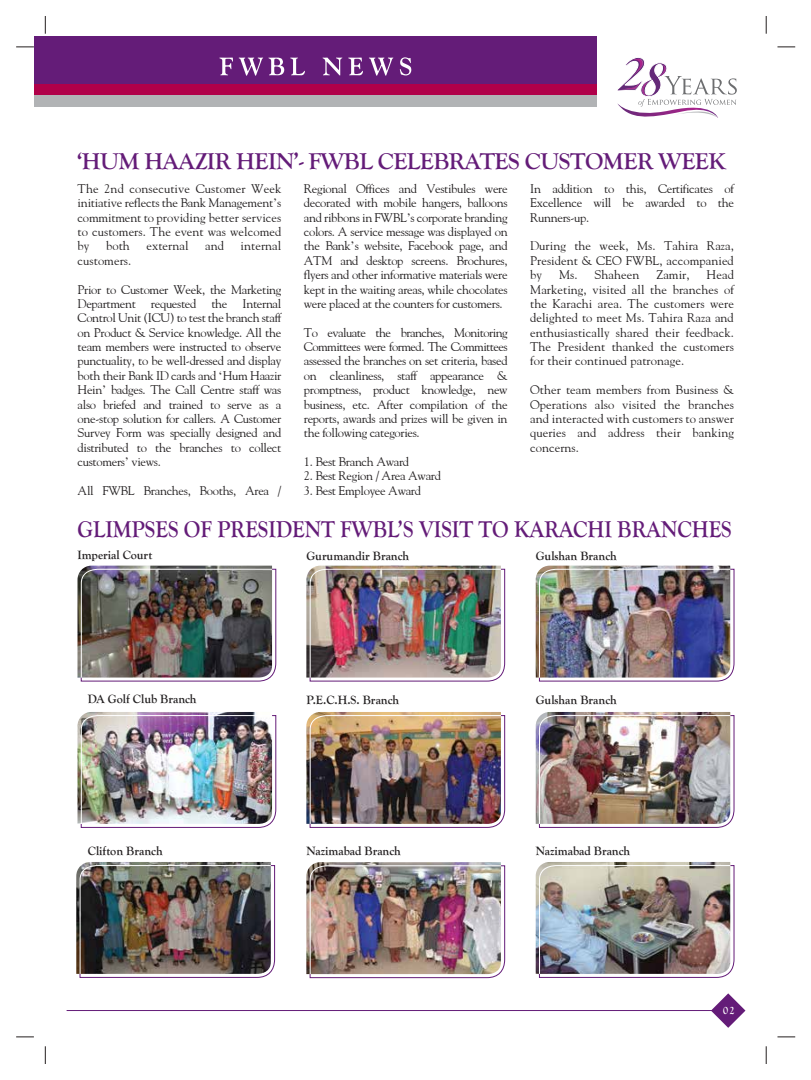
<style>
.page{position:relative;width:811px;height:1080px;background:#fff}
.page>*{position:absolute;margin:0;border:0;box-sizing:border-box;transform-origin:0 0}
.t1{font:700 23.75px "Goudy Old Style T";color:#641c78;scale:.9 1}
.t2{font:700 23.75px "Goudy Old Style T";letter-spacing:-.02em;color:#641c78}
.t3{font:12.5px/14.4px "Goudy";letter-spacing:-.025em;color:#221f20;text-align:justify}
.t4{font:700 12.5px "Goudy Old Style T";color:#221f20}
.t5{font:12.5px "Goudy";letter-spacing:.005em;color:#221f20}
.t6{font:700 11.25px "Goudy Old Style T";color:#fff;scale:.9 1}
.s1{font-family:"Times"}
</style>
<div class="page">
<svg style="left:617px;top:57px;width:119px;height:61px"></svg>
<svg style="left:765px;top:16px;width:1px;height:18px"></svg>
<svg style="left:45px;top:16px;width:1px;height:18px"></svg>
<svg style="left:16px;top:47px;width:18px;height:1px"></svg>
<svg style="left:16px;top:1037px;width:18px;height:1px"></svg>
<svg style="left:777px;top:47px;width:17px;height:1px"></svg>
<svg style="left:777px;top:1037px;width:17px;height:1px"></svg>
<svg style="left:765px;top:1046px;width:1px;height:18px"></svg>
<svg style="left:45px;top:1046px;width:1px;height:18px"></svg>
<div style="left:34px;top:36px;width:562px;height:71px;background:#641c78"></div>
<div style="left:34px;top:85px;width:562px;height:10px;background:#b00049"></div>
<div style="left:34px;top:95px;width:562px;height:12px;background:#b1b3b5"></div>
<svg style="left:219px;top:58px;width:65px;height:18px"></svg>
<svg style="left:290px;top:58px;width:15px;height:17px"></svg>
<svg style="left:322px;top:58px;width:20px;height:17px"></svg>
<svg style="left:348px;top:58px;width:45px;height:18px"></svg>
<svg style="left:399px;top:57px;width:12px;height:18px"></svg>
<svg style="left:711px;top:993px;width:34px;height:35px"></svg>
<hr style="left:67px;top:1010px;width:653px;height:1px;background:#641c78">
<img style="left:306px;top:712px;width:194px;height:112px">
<img style="left:309px;top:715px;width:195px;height:113px">
<img style="left:306px;top:862px;width:194px;height:112px">
<img style="left:309px;top:865px;width:195px;height:113px">
<img style="left:535px;top:566px;width:194px;height:112px">
<img style="left:538px;top:569px;width:195px;height:112px">
<img style="left:535px;top:862px;width:194px;height:112px">
<img style="left:538px;top:865px;width:195px;height:113px">
<img style="left:76px;top:862px;width:195px;height:112px">
<img style="left:80px;top:865px;width:195px;height:113px">
<img style="left:306px;top:566px;width:194px;height:112px">
<img style="left:309px;top:569px;width:195px;height:112px">
<img style="left:77px;top:712px;width:179px;height:112px">
<img style="left:81px;top:715px;width:195px;height:113px">
<img style="left:77px;top:566px;width:195px;height:112px">
<img style="left:81px;top:569px;width:195px;height:112px">
<img style="left:535px;top:712px;width:194px;height:112px">
<img style="left:538px;top:715px;width:195px;height:113px">
<h1 class="t2" style="left:76px;top:148px;width:650px">‘HUM HAAZIR HEIN’- FWBL CELEBRATES CUSTOMER WEEK</h1>
<p class="t3" style="left:78px;top:181px;width:205px">The 2nd consecutive Customer Week initiative reflects the Bank Management<span class="s1">’</span>s commitment to providing better services to customers. The event was welcomed by</p>
<p class="t3" style="left:106px;top:239px;width:25px">both</p>
<p class="t5" style="left:146px;top:238px;width:44px">external</p>
<p class="t3" style="left:205px;top:239px;width:20px">and</p>
<p class="t5" style="left:240px;top:238px;width:42px">internal</p>
<p class="t5" style="left:78px;top:253px;width:55px">customers.</p>
<p class="t3" style="left:78px;top:282px;width:205px">Prior to Customer Week, the Marketing Department requested the Internal Control Unit (ICU) to test the branch staff on Product &amp; Service knowledge. All the team members were instructed to observe punctuality, to be well-dressed and display both their Bank ID cards and <span class="s1">‘</span>Hum Haazir Hein<span class="s1">’</span> badges. The Call Centre staff was also briefed and trained to serve as a one-stop solution for callers. A Customer Survey Form was specially designed and distributed to the branches to collect customers<span class="s1">’</span> views.</p>
<p class="t3" style="left:78px;top:483px;width:205px">All FWBL Branches, Booths, Area /</p>
<p class="t3" style="left:304px;top:181px;width:205px">Regional Offices and Vestibules were decorated with mobile hangers, balloons and ribbons in FWBL<span class="s1">’</span>s corporate branding colors. A service message was displayed on the Bank<span class="s1">’</span>s website, Facebook page, and ATM and desktop screens. Brochures, flyers and other informative materials were kept in the waiting areas, while chocolates were placed at the counters for customers.</p>
<p class="t3" style="left:304px;top:325px;width:205px">To evaluate the branches, Monitoring Committees were formed. The Committees assessed the branches on set criteria, based on cleanliness, staff appearance &amp; promptness, product knowledge, new business, etc. After compilation of the reports, awards and prizes will be given in the following categories.</p>
<p class="t3" style="left:304px;top:454px;width:107px">1. Best Branch Award</p>
<p class="t3" style="left:304px;top:469px;width:138px">2. Best Region / Area Award</p>
<p class="t3" style="left:304px;top:483px;width:119px">3. Best Employee Award</p>
<p class="t3" style="left:530px;top:181px;width:205px">In addition to this, Certificates of Excellence will be awarded to the Runners-up.</p>
<p class="t3" style="left:530px;top:239px;width:205px">During the week, Ms. Tahira Raza, President &amp; CEO FWBL, accompanied by</p>
<p class="t3" style="left:530px;top:267px;width:205px;text-indent:176px">Head Marketing, visited all the branches of the Karachi area. The customers were delighted to meet Ms. Tahira Raza and enthusiastically shared their feedback.<br>The President thanked the customers for their continued patronage.</p>
<p class="t3" style="left:530px;top:382px;width:205px">Other team members from Business &amp; Operations also visited the branches and interacted with customers to answer queries and address their banking concerns.</p>
<p class="t5" style="left:558px;top:267px;width:82px">Ms. Shaheen</p>
<p class="t3" style="left:656px;top:267px;width:35px">Zamir,</p>
<h1 class="t1" style="left:77px;top:515px;width:728px">GLIMPSES OF PRESIDENT FWBL’S VISIT TO KARACHI BRANCHES</h1>
<p class="t4" style="left:77px;top:548px;width:76px">Imperial Court</p>
<p class="t4" style="left:306px;top:549px;width:104px">Gurumandir Branch</p>
<p class="t4" style="left:535px;top:549px;width:83px">Gulshan Branch</p>
<p class="t4" style="left:88px;top:692px;width:110px">DA Golf Club Branch</p>
<p class="t4" style="left:306px;top:693px;width:94px">P.E.C.H.S. Branch</p>
<p class="t4" style="left:535px;top:693px;width:83px">Gulshan Branch</p>
<p class="t4" style="left:88px;top:844px;width:76px">Clifton Branch</p>
<p class="t4" style="left:306px;top:844px;width:96px">Nazimabad Branch</p>
<p class="t4" style="left:535px;top:844px;width:96px">Nazimabad Branch</p>
<p class="t6" style="left:722px;top:1004px;width:14px">02</p>
</div>
